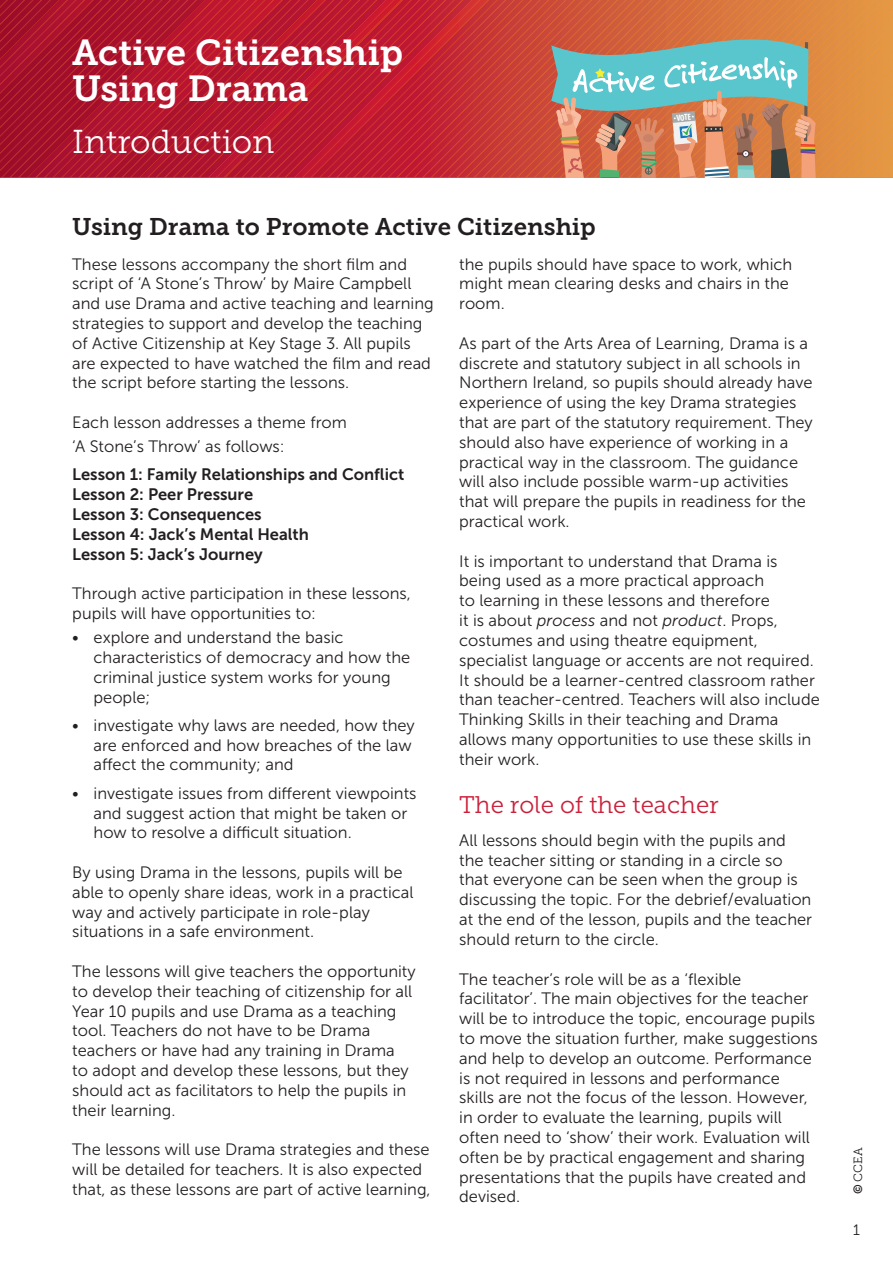
<style>
.page{position:relative;width:893px;height:1263px;background:#fff}
.page>*{position:absolute;margin:0;border:0;box-sizing:border-box;transform-origin:0 0}
.t1{font:36px/36px "Museo Slab 700";color:#fff}
.t2{font:33px "Museo Slab 300";letter-spacing:-.005em;color:#fff}
.H1{font:24px "Museo Slab 700";color:#231f20}
.t3{font:24px "Museo Slab 300";color:#ca203a}
.Body_Text{font:16.5px/19.8px "Museo Sans 300";color:#231f20}
.Body_Text-2{font:16.5px "Museo Sans 700";color:#231f20}
.Pre-bullet-line{font:16.5px "Museo Sans 300";color:#231f20}
.t4{font:15px "Museo Slab 300";color:#231f20}
.t5{font:12px "Museo Slab 300";color:#231f20}
.t6{font:700 condensed 9px "Myriad Pro";color:#fff}
.s1{font-style:italic}
.s2{font-family:"Museo Sans 700"}
</style>
<div class="page">
<img style="left:1px;top:0;width:9px;height:178px">
<img style="left:10px;top:0;width:8px;height:178px">
<img style="left:18px;top:0;width:10px;height:178px">
<img style="left:28px;top:0;width:7px;height:178px">
<img style="left:35px;top:0;width:9px;height:178px">
<img style="left:44px;top:0;width:9px;height:178px">
<img style="left:53px;top:0;width:8px;height:178px">
<img style="left:61px;top:0;width:9px;height:178px">
<img style="left:70px;top:0;width:8px;height:178px">
<img style="left:78px;top:0;width:9px;height:178px">
<img style="left:87px;top:0;width:9px;height:178px">
<img style="left:96px;top:0;width:8px;height:178px">
<img style="left:104px;top:0;width:9px;height:178px">
<img style="left:113px;top:0;width:8px;height:178px">
<img style="left:121px;top:0;width:9px;height:178px">
<img style="left:130px;top:0;width:9px;height:178px">
<img style="left:139px;top:0;width:8px;height:178px">
<img style="left:147px;top:0;width:9px;height:178px">
<img style="left:156px;top:0;width:8px;height:178px">
<img style="left:164px;top:0;width:9px;height:178px">
<img style="left:173px;top:0;width:17px;height:178px">
<img style="left:190px;top:0;width:9px;height:178px">
<img style="left:199px;top:0;width:9px;height:178px">
<img style="left:208px;top:0;width:8px;height:178px">
<img style="left:216px;top:0;width:9px;height:178px">
<img style="left:225px;top:0;width:8px;height:178px">
<img style="left:233px;top:0;width:9px;height:178px">
<img style="left:242px;top:0;width:8px;height:178px">
<img style="left:250px;top:0;width:9px;height:178px">
<img style="left:259px;top:0;width:8px;height:178px">
<img style="left:267px;top:0;width:9px;height:178px">
<img style="left:276px;top:0;width:9px;height:178px">
<img style="left:285px;top:0;width:9px;height:178px">
<img style="left:294px;top:0;width:8px;height:178px">
<img style="left:302px;top:0;width:8px;height:178px">
<img style="left:310px;top:0;width:9px;height:178px">
<img style="left:319px;top:0;width:9px;height:178px">
<img style="left:328px;top:0;width:8px;height:178px">
<img style="left:336px;top:0;width:9px;height:178px">
<img style="left:345px;top:0;width:8px;height:178px">
<img style="left:353px;top:0;width:9px;height:178px">
<img style="left:362px;top:0;width:9px;height:178px">
<img style="left:371px;top:0;width:8px;height:178px">
<img style="left:379px;top:0;width:9px;height:178px">
<img style="left:388px;top:0;width:8px;height:178px">
<img style="left:396px;top:0;width:9px;height:178px">
<img style="left:405px;top:0;width:8px;height:178px">
<img style="left:413px;top:0;width:9px;height:178px">
<img style="left:422px;top:0;width:9px;height:178px">
<img style="left:431px;top:0;width:8px;height:178px">
<img style="left:439px;top:0;width:9px;height:178px">
<img style="left:448px;top:0;width:17px;height:178px">
<img style="left:465px;top:0;width:9px;height:178px">
<img style="left:474px;top:0;width:8px;height:178px">
<img style="left:482px;top:0;width:9px;height:178px">
<img style="left:491px;top:0;width:9px;height:178px">
<img style="left:500px;top:0;width:8px;height:178px">
<img style="left:508px;top:0;width:9px;height:178px">
<img style="left:517px;top:0;width:8px;height:178px">
<img style="left:525px;top:0;width:9px;height:178px">
<img style="left:534px;top:0;width:8px;height:178px">
<img style="left:542px;top:0;width:9px;height:178px">
<img style="left:714px;top:0;width:179px;height:35px">
<img style="left:723px;top:8px;width:170px;height:27px">
<img style="left:732px;top:16px;width:161px;height:19px">
<img style="left:740px;top:25px;width:153px;height:10px">
<img style="left:749px;top:33px;width:144px;height:9px">
<img style="left:816px;top:42px;width:77px;height:9px">
<img style="left:816px;top:51px;width:77px;height:8px">
<img style="left:816px;top:59px;width:77px;height:9px">
<img style="left:816px;top:68px;width:77px;height:8px">
<img style="left:816px;top:76px;width:77px;height:9px">
<img style="left:816px;top:85px;width:77px;height:9px">
<img style="left:816px;top:94px;width:77px;height:84px">
<img style="left:817px;top:102px;width:76px;height:76px">
<img style="left:826px;top:111px;width:67px;height:67px">
<img style="left:835px;top:119px;width:58px;height:59px">
<img style="left:843px;top:128px;width:50px;height:50px">
<img style="left:852px;top:137px;width:41px;height:41px">
<img style="left:860px;top:145px;width:33px;height:33px">
<img style="left:869px;top:154px;width:24px;height:24px">
<img style="left:878px;top:162px;width:15px;height:16px">
<svg style="left:886px;top:171px;width:7px;height:7px"></svg>
<svg style="left:551px;top:35px;width:265px;height:143px;background:#a89a84"></svg>
<h1 class="t1" style="left:72px;top:35px;width:332px">Active Citizenship<br>Using Drama</h1>
<h2 class="t2" style="left:72px;top:124px;width:204px">Introduction</h2>
<p class="H1" style="left:72px;top:213px;width:525px">Using Drama to Promote Active Citizenship</p>
<p class="t6" style="left:676px;top:113px;width:16px;rotate:-6deg">VOTE</p>
<p class="Body_Text" style="left:72px;top:254px;width:363px">These lessons accompany the short film and script of ‘A Stone’s Throw’ by Maire Campbell and use Drama and active teaching and learning strategies to support and develop the teaching of Active Citizenship at Key Stage 3. All pupils are expected to have watched the film and read the script before starting the lessons.</p>
<p class="Pre-bullet-line" style="left:72px;top:413px;width:276px">Each lesson addresses a theme from</p>
<p class="Pre-bullet-line" style="left:72px;top:438px;width:214px">‘A Stone’s Throw’ as follows:</p>
<p class="Body_Text-2" style="left:72px;top:465px;width:334px">Lesson 1: Family Relationships and Conflict</p>
<p class="Body_Text-2" style="left:72px;top:485px;width:182px">Lesson 2: Peer Pressure</p>
<p class="Body_Text-2" style="left:72px;top:505px;width:191px">Lesson 3: Consequences</p>
<p class="Body_Text-2" style="left:72px;top:525px;width:238px">Lesson 4: Jack’s Mental Health</p>
<p class="Body_Text-2" style="left:72px;top:545px;width:192px">Lesson 5: Jack’s Journey</p>
<p class="Body_Text" style="left:72px;top:584px;width:340px">Through active participation in these lessons, pupils will have opportunities to:</p>
<p class="Body_Text" style="left:94px;top:628px;width:318px;text-indent:-21px">• explore and understand the basic characteristics of democracy and how the criminal justice system works for young people;</p>
<p class="Body_Text" style="left:94px;top:715px;width:323px;text-indent:-21px">• investigate why laws are needed, how they are enforced and how breaches of the law affect the community; and</p>
<p class="Body_Text" style="left:94px;top:783px;width:324px;text-indent:-21px">• investigate issues from different viewpoints and suggest action that might be taken or how to resolve a difficult situation.</p>
<p class="Body_Text" style="left:72px;top:862px;width:343px">By using Drama in the lessons, pupils will be able to openly share ideas, work in a practical way and actively participate in role-play situations in a safe environment.</p>
<p class="Body_Text" style="left:72px;top:961px;width:345px">The lessons will give teachers the opportunity to develop their teaching of citizenship for all Year 10 pupils and use Drama as a teaching tool. Teachers do not have to be Drama teachers or have had any training in Drama<br>to adopt and develop these lessons, but they should act as facilitators to help the pupils in their learning.</p>
<p class="Body_Text" style="left:72px;top:1140px;width:360px">The lessons will use Drama strategies and these will be detailed for teachers. It is also expected that, as these lessons are part of active learning,</p>
<p class="Body_Text" style="left:459px;top:254px;width:335px">the pupils should have space to work, which might mean clearing desks and chairs in the room.</p>
<p class="Body_Text" style="left:459px;top:333px;width:355px">As part of the Arts Area of Learning, Drama is a discrete and statutory subject in all schools in Northern Ireland, so pupils should already have experience of using the key Drama strategies that are part of the statutory requirement. They should also have experience of working in a practical way in the classroom. The guidance will also include possible warm-up activities that will prepare the pupils in readiness for the practical work.</p>
<p class="Body_Text" style="left:459px;top:551px;width:362px">It is important to understand that Drama is being used as a more practical approach<br>to learning in these lessons and therefore<br>it is about <span class="s1">process</span> and not <span class="s1">product</span>. Props, costumes and using theatre equipment, specialist language or accents are not required.<br>It should be a learner-centred classroom rather than teacher-centred. Teachers will also include Thinking Skills in their teaching and Drama allows many opportunities to use these skills in their work.</p>
<h2 class="t3" style="left:459px;top:792px;width:261px">The role of the teacher</h2>
<p class="Body_Text" style="left:459px;top:830px;width:354px">All lessons should begin with the pupils and the teacher sitting or standing in a circle so that everyone can be seen when the group is discussing the topic. For the debrief/evaluation at the end of the lesson, pupils and the teacher should return to the circle.</p>
<p class="Body_Text" style="left:459px;top:969px;width:360px">The teacher’s role will be as a ‘flexible facilitator’. The main objectives for the teacher will be to introduce the topic, encourage pupils to move the situation further, make suggestions and help to develop an outcome. Performance is not required in lessons and performance skills are not the focus of the lesson. However, in order to evaluate the learning, pupils will often need to ‘show’ their work. Evaluation will often be by practical engagement and sharing presentations that the pupils have created and devised.</p>
<p class="t5" style="left:851px;top:1194px;width:49px;rotate:-90deg"><span class="s2">©</span> CCEA</p>
<p class="t4" style="left:853px;top:1222px;width:8px">1</p>
</div>
